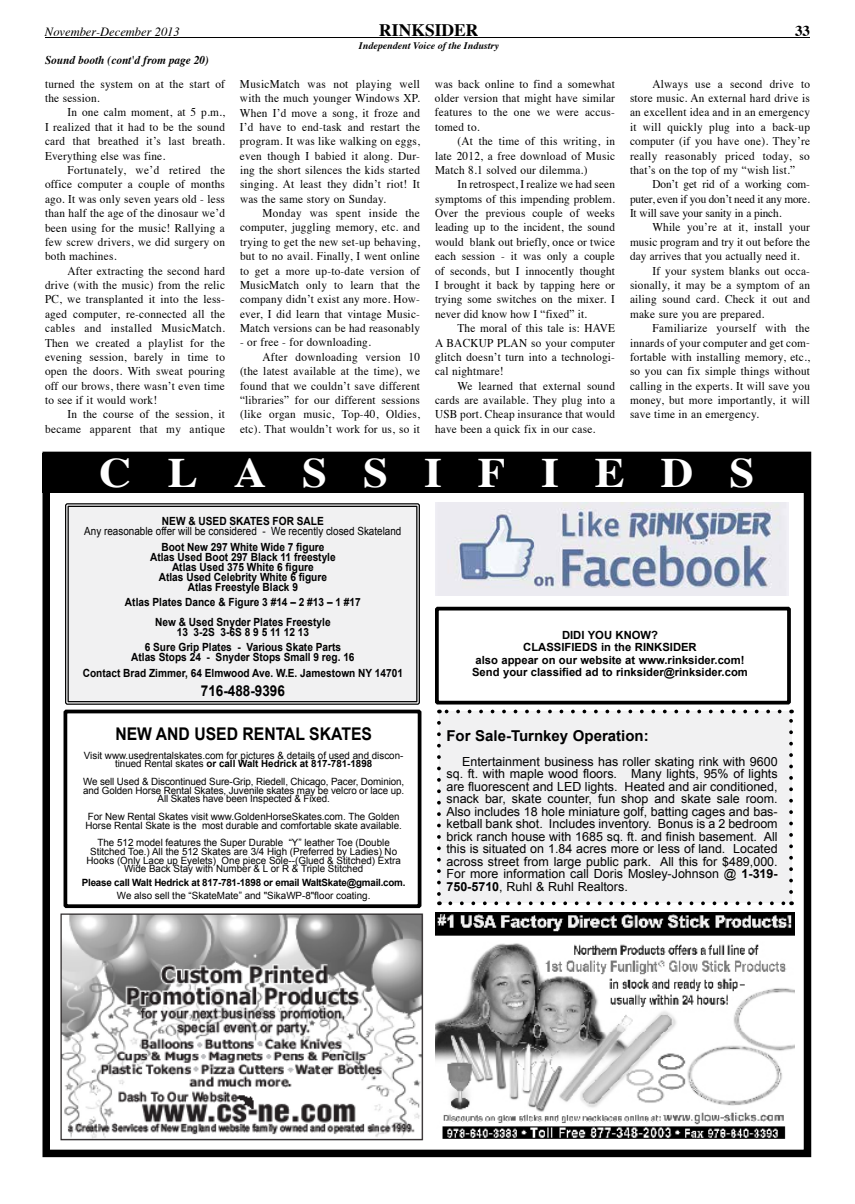
<style>
.page{position:relative;width:855px;height:1204px;background:#fff}
.page>*{position:absolute;margin:0;border:0;box-sizing:border-box;transform-origin:0 0}
.t1{font:700 41.88px "Times";letter-spacing:.8em;color:#fff;scale:1.08 1}
.t2{font:700 17.5px "Arial";color:#000;scale:.9 1}
.t3{font:700 17.5px "Times";color:#000}
.t4{font:700 15px "Arial";color:#000}
.t5{font:700 15px "Arial";color:#000;scale:.9 1}
.t6{font:700 15px "Times";color:#000}
.t7{font:12.5px/12.5px "Arial";color:#000;text-align:justify}
.t8{font:italic 12.5px "Times";color:#000}
.t9{font:11.88px/14.4px "Times";letter-spacing:.02em;color:#000;text-align:justify;scale:.95 1}
.t10{font:italic 700 11.88px "Times";color:#000;scale:.95 1}
.t11{font:700 11.25px/10px "Arial";color:#000;text-align:center;scale:.9 1}
.t12{font:700 11.25px/12.5px "Arial";color:#000;text-align:center}
.t13{font:11.25px "Arial";color:#000;scale:.88 1}
.t14{font:10px/8.8px "Arial";color:#000;text-align:center}
.t15{font:700 10px "Arial";letter-spacing:-.02em;color:#000}
.t16{font:italic 700 10px "Times";color:#000}
.s1{font-weight:700}
</style>
<div class="page">
<hr style="left:45px;top:37px;width:765px;height:1px;background:#000">
<div style="left:42px;top:452px;width:769px;height:705px;border:8px solid #000"></div>
<img style="left:436px;top:912px;width:358px;height:227px">
<div style="left:439px;top:711px;width:352px;height:192px;background:#f1f1f2"></div>
<svg style="left:450px;top:901px;width:335px;height:4px"></svg>
<svg style="left:437px;top:723px;width:4px;height:182px"></svg>
<svg style="left:789px;top:709px;width:4px;height:183px"></svg>
<svg style="left:439px;top:709px;width:341px;height:4px"></svg>
<div style="left:42px;top:453px;width:769px;height:39px;background:#000"></div>
<img style="left:60px;top:913px;width:364px;height:228px">
<div style="left:64px;top:709px;width:357px;height:199px;border:4px solid #000"></div>
<div style="left:65px;top:503px;width:355px;height:202px;background:#f1f1f2"></div>
<div style="left:68px;top:506px;width:349px;height:196px;border:1px solid #000"></div>
<div style="left:435px;top:607px;width:356px;height:97px;background:#fff;border:4px solid #000"></div>
<img style="left:435px;top:503px;width:353px;height:93px">
<p class="t8" style="left:45px;top:21px;width:136px">November-December 2013</p>
<h2 class="t3" style="left:379px;top:13px;width:101px">RINKSIDER</h2>
<p class="t6" style="left:795px;top:16px;width:16px">33</p>
<p class="t16" style="left:359px;top:36px;width:142px">Independent Voice of the Industry</p>
<p class="t10" style="left:45px;top:49px;width:174px">Sound booth (cont'd from page 20)</p>
<p class="t9" style="left:45px;top:75px;width:191px">turned the system on at the start of the session.</p>
<p class="t9" style="left:45px;top:104px;width:191px;text-indent:22px">In one calm moment, at 5 p.m., I realized that it had to be the sound card that breathed it’s last breath.<br>Everything else was fine.</p>
<p class="t9" style="left:45px;top:162px;width:191px;text-indent:22px">Fortunately, we’d retired the office computer a couple of months ago. It was only seven years old - less than half the age of the dinosaur we’d been using for the music! Rallying a few screw drivers, we did surgery on both machines.</p>
<p class="t9" style="left:45px;top:262px;width:191px;text-indent:22px">After extracting the second hard drive (with the music) from the relic PC, we transplanted it into the less&shy;aged computer, re-connected all the cables and installed MusicMatch.<br>Then we created a playlist for the evening session, barely in time to open the doors. With sweat pouring off our brows, there wasn’t even time to see if it would work!</p>
<p class="t9" style="left:45px;top:406px;width:191px;text-align:right">In the course of the session, it became apparent that my antique</p>
<p class="t9" style="left:240px;top:76px;width:191px">MusicMatch was not playing well with the much younger Windows XP.<br>When I’d move a song, it froze and I’d have to end-task and restart the program. It was like walking on eggs, even though I babied it along. Dur&shy;ing the short silences the kids started singing. At least they didn’t riot! It was the same story on Sunday.</p>
<p class="t9" style="left:240px;top:205px;width:191px;text-indent:22px">Monday was spent inside the computer, juggling memory, etc. and trying to get the new set-up behaving, but to no avail. Finally, I went online to get a more up-to-date version of MusicMatch only to learn that the company didn’t exist any more. How&shy;ever, I did learn that vintage Music-Match versions can be had reasonably</p>
<p class="t9" style="left:240px;top:334px;width:139px">- or free - for downloading.</p>
<p class="t9" style="left:262px;top:349px;width:167px">After downloading version 10</p>
<p class="t9" style="left:240px;top:363px;width:191px">(the latest available at the time), we</p>
<p class="t9" style="left:240px;top:377px;width:191px">found that we couldn’t save different</p>
<p class="t9" style="left:240px;top:392px;width:191px">“libraries” for our different sessions</p>
<p class="t9" style="left:240px;top:406px;width:191px">(like organ music, Top-40, Oldies,</p>
<p class="t9" style="left:240px;top:421px;width:191px">etc). That wouldn’t work for us, so it</p>
<p class="t9" style="left:435px;top:75px;width:191px">was back online to find a somewhat older version that might have similar features to the one we were accus&shy;tomed to.</p>
<p class="t9" style="left:435px;top:133px;width:191px;text-indent:22px">(At the time of this writing, in late 2012, a free download of Music Match 8.1 solved our dilemma.)</p>
<p class="t9" style="left:435px;top:176px;width:191px;text-indent:22px">In retrospect, I realize we had seen symptoms of this impending problem.<br>Over the previous couple of weeks leading up to the incident, the sound would blank out briefly, once or twice each session - it was only a couple of seconds, but I innocently thought I brought it back by tapping here or trying some switches on the mixer. I never did know how I “fixed” it.</p>
<p class="t9" style="left:435px;top:320px;width:191px;text-indent:22px">The moral of this tale is: HAVE A BACKUP PLAN so your computer glitch doesn’t turn into a technologi&shy;cal nightmare!</p>
<p class="t9" style="left:435px;top:377px;width:191px;text-indent:22px">We learned that external sound cards are available. They plug into a USB port. Cheap insurance that would have been a quick fix in our case.</p>
<p class="t9" style="left:630px;top:75px;width:191px;text-indent:22px">Always use a second drive to store music. An external hard drive is an excellent idea and in an emergency it will quickly plug into a back-up computer (if you have one). They’re really reasonably priced today, so that’s on the top of my “wish list.”</p>
<p class="t9" style="left:630px;top:176px;width:191px;text-indent:23px">Don’t get rid of a working com&shy;puter, even if you don’t need it any more.<br>It will save your sanity in a pinch.</p>
<p class="t9" style="left:652px;top:219px;width:167px">While you’re at it, install your</p>
<p class="t9" style="left:630px;top:234px;width:191px">music program and try it out before the</p>
<p class="t9" style="left:630px;top:248px;width:180px">day arrives that you actually need it.</p>
<p class="t9" style="left:652px;top:262px;width:167px">If your system blanks out occa-</p>
<p class="t9" style="left:630px;top:277px;width:191px">sionally, it may be a symptom of an</p>
<p class="t9" style="left:630px;top:291px;width:191px">ailing sound card. Check it out and</p>
<p class="t9" style="left:630px;top:305px;width:143px">make sure you are prepared.</p>
<p class="t9" style="left:652px;top:320px;width:167px">Familiarize yourself with the</p>
<p class="t9" style="left:630px;top:334px;width:191px">innards of your computer and get com-</p>
<p class="t9" style="left:630px;top:349px;width:191px">fortable with installing memory, etc.,</p>
<p class="t9" style="left:630px;top:363px;width:191px">so you can fix simple things without</p>
<p class="t9" style="left:630px;top:377px;width:191px">calling in the experts. It will save you</p>
<p class="t9" style="left:630px;top:392px;width:191px">money, but more importantly, it will</p>
<p class="t9" style="left:630px;top:406px;width:137px">save time in an emergency.</p>
<h1 class="t1" style="left:99px;top:433px;width:608px">CLASSIFIEDS</h1>
<p class="t11" style="left:162px;top:516px;width:181px">NEW &amp; USED SKATES FOR SALE</p>
<p class="t13" style="left:84px;top:523px;width:362px">Any reasonable offer will be considered - We recently closed Skateland</p>
<p class="t11" style="left:150px;top:542px;width:208px">Boot New 297 White Wide 7 figure<br>Atlas Used Boot 297 Black 11 freestyle<br>Atlas Used 375 White 6 figure<br>Atlas Used Celebrity White 6 figure<br>Atlas Freestyle Black 9</p>
<p class="t11" style="left:125px;top:592px;width:264px;line-height:20px">Atlas Plates Dance &amp; Figure 3 #14 – 2 #13 – 1 #17<br>New &amp; Used Snyder Plates Freestyle</p>
<p class="t11" style="left:145px;top:625px;width:220px;line-height:15px">13 3-2S 3-6S 8 9 5 11 12 13<br>6 Sure Grip Plates - Various Skate Parts</p>
<p class="t11" style="left:83px;top:649px;width:357px;line-height:16.2px">Atlas Stops 24 - Snyder Stops Small 9 reg. 16<br>Contact Brad Zimmer, 64 Elmwood Ave. W.E. Jamestown NY 14701</p>
<p class="t5" style="left:201px;top:681px;width:95px">716-488-9396</p>
<h2 class="t2" style="left:115px;top:722px;width:287px">NEW AND USED RENTAL SKATES</h2>
<p class="t14" style="left:84px;top:751px;width:321px">Visit www.usedrentalskates.com for pictures &amp; details of used and discon&shy;tinued Rental skates <span class="s1">or call Walt Hedrick at 817-781-1898</span></p>
<p class="t14" style="left:83px;top:777px;width:323px">We sell Used &amp; Discontinued Sure-Grip, Riedell, Chicago, Pacer, Dominion, and Golden Horse Rental Skates, Juvenile skates may be velcro or lace up.<br>All Skates have been Inspected &amp; Fixed.</p>
<p class="t14" style="left:85px;top:812px;width:318px;text-align:left">For New Rental Skates visit www.GoldenHorseSkates.com. The Golden<br>Horse Rental Skate is the most durable and comfortable skate available.</p>
<p class="t14" style="left:87px;top:838px;width:316px">The 512 model features the Super Durable “Y” leather Toe (Double Stitched Toe.) All the 512 Skates are 3/4 High (Preferred by Ladies) No Hooks (Only Lace up Eyelets) One piece Sole--(Glued &amp; Stitched) Extra Wide Back Stay with Number &amp; L or R &amp; Triple Stitched</p>
<p class="t15" style="left:82px;top:876px;width:325px">Please call Walt Hedrick at 817-781-1898 or email WaltSkate@gmail.com.</p>
<p class="t14" style="left:117px;top:891px;width:255px">We also sell the “SkateMate” and "SikaWP-8"floor coating.</p>
<p class="t12" style="left:472px;top:629px;width:277px">DIDI YOU KNOW?<br>CLASSIFIEDS in the RINKSIDER<br>also appear on our website at www.rinksider.com!<br>Send your classified ad to rinksider@rinksider.com</p>
<p class="t4" style="left:446px;top:726px;width:204px">For Sale-Turnkey Operation:</p>
<p class="t7" style="left:446px;top:755px;width:333px;text-indent:16px">Entertainment business has roller skating rink with 9600 sq. ft. with maple wood floors. Many lights, 95% of lights are fluorescent and LED lights. Heated and air conditioned, snack bar, skate counter, fun shop and skate sale room.<br>Also includes 18 hole miniature golf, batting cages and bas&shy;ketball bank shot. Includes inventory. Bonus is a 2 bedroom brick ranch house with 1685 sq. ft. and finish basement. All this is situated on 1.84 acres more or less of land. Located across street from large public park. All this for $489,000.<br>For more information call Doris Mosley-Johnson @ <span class="s1">1-319- 750-5710</span>, Ruhl &amp; Ruhl Realtors.</p>
</div>
